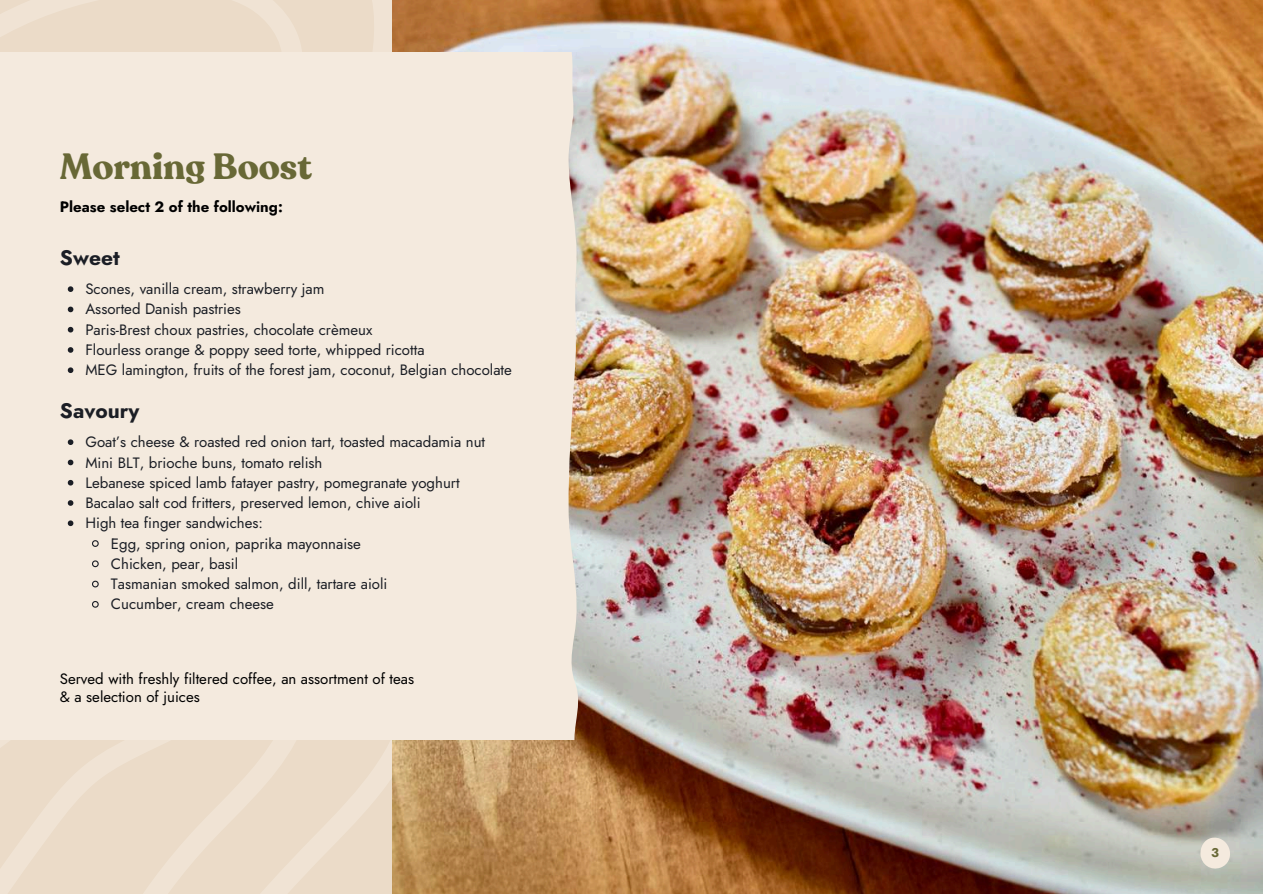
<style>
.page{position:relative;width:1263px;height:894px;background:#fff}
.page>*{position:absolute;margin:0;border:0;box-sizing:border-box;transform-origin:0 0}
.t1{font:700 36px "Recoleta";color:#686836}
.t2{font:700 21px "Jost";color:#1b1e25}
.t3{font:15px/20.2px "Jost";color:#1b1e25}
.t4{font:15px/18px "Jost";color:#000}
.t5{font:700 15px "Jost";color:#000}
.t6{font:700 12.75px "Jost";color:#686836}
</style>
<div class="page">
<svg style="left:329px;top:0;width:63px;height:893px;background:#ecdcca"></svg>
<svg style="left:0;top:0;width:329px;height:893px;background:#ecdcca"></svg>
<svg style="left:0;top:738px;width:225px;height:65px;background:#ecdcca"></svg>
<img style="left:392px;top:0;width:871px;height:893px">
<div style="left:0;top:52px;width:580px;height:686px;background:#f4eade"></div>
<svg style="left:1200px;top:837px;width:31px;height:31px"></svg>
<div style="left:0;top:185px;width:80px;height:301px;background:#f4eade"></div>
<svg style="left:68px;top:500px;width:5px;height:5px"></svg>
<svg style="left:68px;top:520px;width:5px;height:6px"></svg>
<svg style="left:91px;top:539px;width:9px;height:8px"></svg>
<svg style="left:91px;top:559px;width:9px;height:9px"></svg>
<svg style="left:91px;top:579px;width:9px;height:9px"></svg>
<svg style="left:91px;top:600px;width:9px;height:8px"></svg>
<h1 class="t1" style="left:60px;top:143px;width:254px">Morning Boost</h1>
<p class="t5" style="left:60px;top:196px;width:224px">Please select 2 of the following:</p>
<h2 class="t2" style="left:60px;top:242px;width:61px">Sweet</h2>
<p class="t3" style="left:85px;top:279px;width:428px">Scones, vanilla cream, strawberry jam<br>Assorted Danish pastries<br>Paris-Brest choux pastries, chocolate crèmeux<br>Flourless orange &amp; poppy seed torte, whipped ricotta<br>MEG lamington, fruits of the forest jam, coconut, Belgian chocolate</p>
<h2 class="t2" style="left:60px;top:395px;width:81px">Savoury</h2>
<p class="t3" style="left:85px;top:432px;width:401px">Goat’s cheese &amp; roasted red onion tart, toasted macadamia nut</p>
<p class="t3" style="left:85px;top:452px;width:239px">Mini BLT, brioche buns, tomato relish</p>
<p class="t3" style="left:85px;top:472px;width:376px">Lebanese spiced lamb fatayer pastry, pomegranate yoghurt</p>
<p class="t3" style="left:85px;top:492px;width:337px">Bacalao salt cod fritters, preserved lemon, chive aioli</p>
<p class="t3" style="left:85px;top:513px;width:179px">High tea finger sandwiches:</p>
<p class="t3" style="left:111px;top:533px;width:252px">Egg, spring onion, paprika mayonnaise</p>
<p class="t3" style="left:111px;top:553px;width:129px">Chicken, pear, basil</p>
<p class="t3" style="left:111px;top:573px;width:278px">Tasmanian smoked salmon, dill, tartare aioli</p>
<p class="t3" style="left:111px;top:594px;width:165px">Cucumber, cream cheese</p>
<p class="t4" style="left:60px;top:669px;width:356px">Served with freshly filtered coffee, an assortment of teas &amp; a selection of juices</p>
<p class="t6" style="left:1211px;top:843px;width:9px">3</p>
</div>
